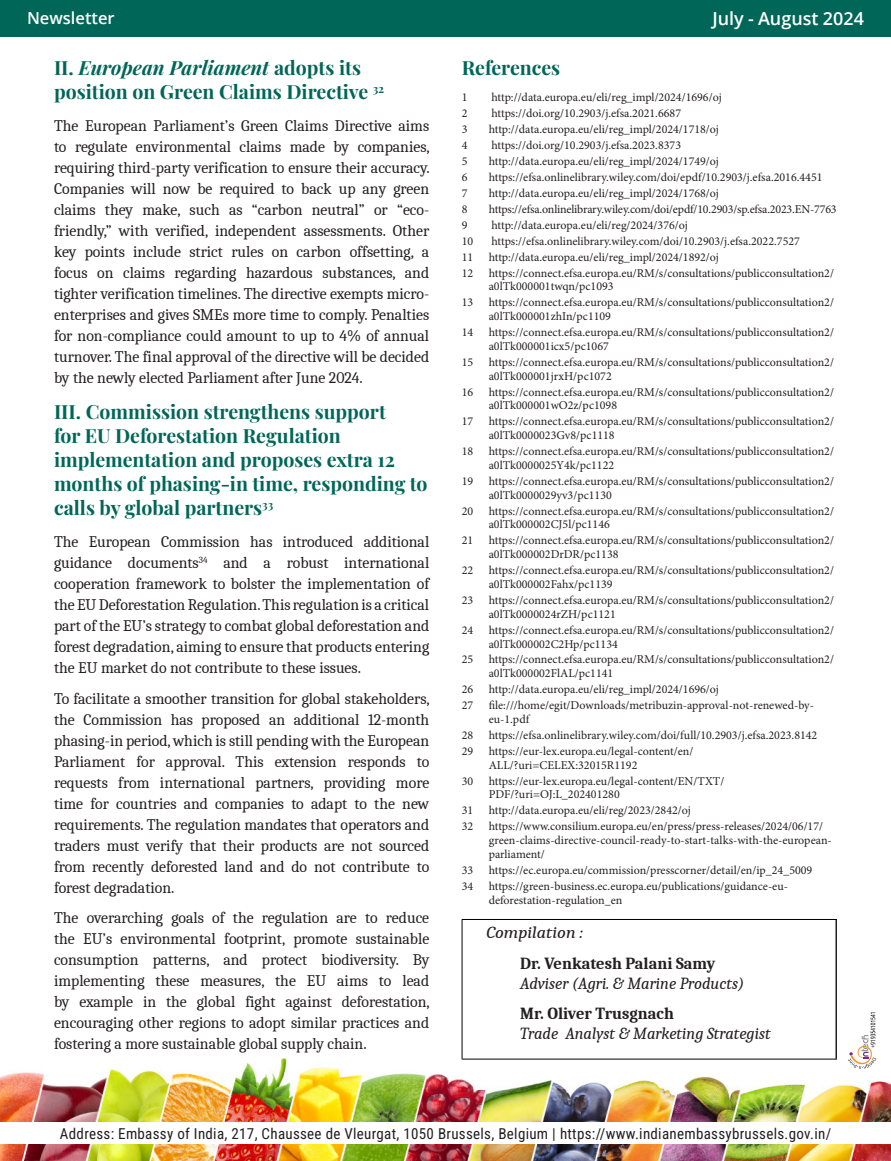
<style>
.page{position:relative;width:891px;height:1161px;background:#fff}
.page>*{position:absolute;margin:0;border:0;box-sizing:border-box;transform-origin:0 0}
.Heading{font:19.5px/24px "Playfair Display";color:#006658}
.t1{font:600 18px "Open Sans";color:#fff}
.Text_body{font:italic 16.5px/19.8px "Caladea";color:#231f20}
.Text_body-2{font:italic 16.5px "Caladea";color:#231f20;scale:1.1 1}
.t2{font:600 16.5px "Open Sans";color:#fff}
.BODY_TEXT{font:15.75px/21px "Caladea";color:#231f20;text-align:justify}
.BODY_TEXT-2{font:15px "Roboto Condensed";letter-spacing:.02em;color:#231f20}
.Footnote{font:12px/13.8px "Minion Pro";color:#231f20}
.s1{font-style:italic}
.s2{font-weight:700;font-style:normal}
</style>
<div class="page">
<div style="left:0;top:0;width:891px;height:37px;background:#006658"></div>
<img style="left:0;top:1058px;width:891px;height:103px">
<div style="left:0;top:1123px;width:891px;height:21px;background:#fff"></div>
<svg style="left:848px;top:1013px;width:28px;height:56px"></svg>
<hr style="left:836px;top:920px;width:1px;height:139px;background:#231f20">
<hr style="left:462px;top:919px;width:375px;height:1px;background:#000">
<hr style="left:462px;top:1059px;width:375px;height:1px;background:#000">
<hr style="left:462px;top:920px;width:1px;height:139px;background:#000">
<h3 class="t2" style="left:27px;top:7px;width:89px">Newsletter</h3>
<h2 class="t1" style="left:712px;top:6px;width:153px">July - August 2024</h2>
<p class="Heading" style="left:54px;top:54px;width:332px">II. <span class="s1">European Parliament</span> adopts its position on Green Claims Directive <sup>32</sup></p>
<p class="BODY_TEXT" style="left:54px;top:115px;width:377px">The European Parliament’s Green Claims Directive aims to regulate environmental claims made by companies, requiring third-party verification to ensure their accuracy.<br>Companies will now be required to back up any green claims they make, such as “carbon neutral” or “eco&shy;friendly,” with verified, independent assessments. Other key points include strict rules on carbon offsetting, a focus on claims regarding hazardous substances, and tighter verification timelines. The directive exempts micro&shy;enterprises and gives SMEs more time to comply. Penalties for non-compliance could amount to up to 4% of annual turnover. The final approval of the directive will be decided by the newly elected Parliament after June 2024.</p>
<p class="Heading" style="left:54px;top:398px;width:375px">III. Commission strengthens support<br>for EU Deforestation Regulation implementation and proposes extra 12 months of phasing-in time, responding to calls by global partners<sup>33</sup></p>
<p class="BODY_TEXT" style="left:54px;top:531px;width:377px">The European Commission has introduced additional guidance documents<sup>34</sup> and a robust international cooperation framework to bolster the implementation of the EU Deforestation Regulation. This regulation is a critical part of the EU’s strategy to combat global deforestation and forest degradation, aiming to ensure that products entering the EU market do not contribute to these issues.</p>
<p class="BODY_TEXT" style="left:54px;top:687px;width:377px">To facilitate a smoother transition for global stakeholders, the Commission has proposed an additional 12-month phasing-in period, which is still pending with the European Parliament for approval. This extension responds to requests from international partners, providing more time for countries and companies to adapt to the new requirements. The regulation mandates that operators and traders must verify that their products are not sourced from recently deforested land and do not contribute to forest degradation.</p>
<p class="BODY_TEXT" style="left:54px;top:907px;width:377px">The overarching goals of the regulation are to reduce the EU’s environmental footprint, promote sustainable consumption patterns, and protect biodiversity. By implementing these measures, the EU aims to lead by example in the global fight against deforestation, encouraging other regions to adopt similar practices and fostering a more sustainable global supply chain.</p>
<p class="Heading" style="left:462px;top:54px;width:100px">References</p>
<p class="Footnote" style="left:462px;top:90px;width:7px">1</p>
<p class="Footnote" style="left:491px;top:90px;width:232px">http://data.europa.eu/eli/reg_impl/2024/1696/oj</p>
<p class="Footnote" style="left:462px;top:106px;width:7px">2</p>
<p class="Footnote" style="left:491px;top:106px;width:191px">https://doi.org/10.2903/j.efsa.2021.6687</p>
<p class="Footnote" style="left:462px;top:122px;width:7px">3</p>
<p class="Footnote" style="left:489px;top:122px;width:232px">http://data.europa.eu/eli/reg_impl/2024/1718/oj</p>
<p class="Footnote" style="left:462px;top:138px;width:7px">4</p>
<p class="Footnote" style="left:491px;top:138px;width:191px">https://doi.org/10.2903/j.efsa.2023.8373</p>
<p class="Footnote" style="left:462px;top:154px;width:7px">5</p>
<p class="Footnote" style="left:489px;top:154px;width:232px">http://data.europa.eu/eli/reg_impl/2024/1749/oj</p>
<p class="Footnote" style="left:462px;top:170px;width:7px">6</p>
<p class="Footnote" style="left:489px;top:170px;width:335px">https://efsa.onlinelibrary.wiley.com/doi/epdf/10.2903/j.efsa.2016.4451</p>
<p class="Footnote" style="left:462px;top:186px;width:7px">7</p>
<p class="Footnote" style="left:489px;top:186px;width:232px">http://data.europa.eu/eli/reg_impl/2024/1768/oj</p>
<p class="Footnote" style="left:462px;top:202px;width:7px">8</p>
<p class="Footnote" style="left:489px;top:202px;width:350px">https://efsa.onlinelibrary.wiley.com/doi/epdf/10.2903/sp.efsa.2023.EN-7763</p>
<p class="Footnote" style="left:462px;top:218px;width:7px">9</p>
<p class="Footnote" style="left:491px;top:218px;width:198px">http://data.europa.eu/eli/reg/2024/376/oj</p>
<p class="Footnote" style="left:462px;top:234px;width:13px">10</p>
<p class="Footnote" style="left:491px;top:234px;width:310px">https://efsa.onlinelibrary.wiley.com/doi/10.2903/j.efsa.2022.7527</p>
<p class="Footnote" style="left:462px;top:250px;width:13px">11</p>
<p class="Footnote" style="left:489px;top:250px;width:232px">http://data.europa.eu/eli/reg_impl/2024/1892/oj</p>
<p class="Footnote" style="left:462px;top:266px;width:13px">12</p>
<p class="Footnote" style="left:489px;top:266px;width:347px">https://connect.efsa.europa.eu/RM/s/consultations/publicconsultation2/ a0lTk000001twqn/pc1093</p>
<p class="Footnote" style="left:462px;top:296px;width:13px">13</p>
<p class="Footnote" style="left:489px;top:296px;width:347px">https://connect.efsa.europa.eu/RM/s/consultations/publicconsultation2/ a0lTk000001zhIn/pc1109</p>
<p class="Footnote" style="left:462px;top:325px;width:13px">14</p>
<p class="Footnote" style="left:489px;top:325px;width:347px">https://connect.efsa.europa.eu/RM/s/consultations/publicconsultation2/ a0lTk000001icx5/pc1067</p>
<p class="Footnote" style="left:462px;top:355px;width:13px">15</p>
<p class="Footnote" style="left:489px;top:355px;width:347px">https://connect.efsa.europa.eu/RM/s/consultations/publicconsultation2/ a0lTk000001jrxH/pc1072</p>
<p class="Footnote" style="left:462px;top:385px;width:13px">16</p>
<p class="Footnote" style="left:489px;top:385px;width:347px">https://connect.efsa.europa.eu/RM/s/consultations/publicconsultation2/ a0lTk000001wO2z/pc1098</p>
<p class="Footnote" style="left:462px;top:415px;width:13px">17</p>
<p class="Footnote" style="left:489px;top:415px;width:347px">https://connect.efsa.europa.eu/RM/s/consultations/publicconsultation2/ a0lTk0000023Gv8/pc1118</p>
<p class="Footnote" style="left:462px;top:444px;width:13px">18</p>
<p class="Footnote" style="left:489px;top:444px;width:347px">https://connect.efsa.europa.eu/RM/s/consultations/publicconsultation2/ a0lTk0000025Y4k/pc1122</p>
<p class="Footnote" style="left:462px;top:474px;width:13px">19</p>
<p class="Footnote" style="left:489px;top:474px;width:347px">https://connect.efsa.europa.eu/RM/s/consultations/publicconsultation2/ a0lTk0000029yv3/pc1130</p>
<p class="Footnote" style="left:462px;top:504px;width:13px">20</p>
<p class="Footnote" style="left:489px;top:504px;width:347px">https://connect.efsa.europa.eu/RM/s/consultations/publicconsultation2/ a0lTk000002CJ5l/pc1146</p>
<p class="Footnote" style="left:462px;top:534px;width:13px">21</p>
<p class="Footnote" style="left:489px;top:534px;width:347px">https://connect.efsa.europa.eu/RM/s/consultations/publicconsultation2/ a0lTk000002DrDR/pc1138</p>
<p class="Footnote" style="left:462px;top:564px;width:13px">22</p>
<p class="Footnote" style="left:489px;top:564px;width:347px">https://connect.efsa.europa.eu/RM/s/consultations/publicconsultation2/ a0lTk000002Fahx/pc1139</p>
<p class="Footnote" style="left:462px;top:593px;width:13px">23</p>
<p class="Footnote" style="left:489px;top:593px;width:347px">https://connect.efsa.europa.eu/RM/s/consultations/publicconsultation2/ a0lTk0000024rZH/pc1121</p>
<p class="Footnote" style="left:462px;top:623px;width:13px">24</p>
<p class="Footnote" style="left:489px;top:623px;width:347px">https://connect.efsa.europa.eu/RM/s/consultations/publicconsultation2/ a0lTk000002C2Hp/pc1134</p>
<p class="Footnote" style="left:462px;top:653px;width:13px">25</p>
<p class="Footnote" style="left:489px;top:653px;width:347px">https://connect.efsa.europa.eu/RM/s/consultations/publicconsultation2/ a0lTk000002FlAL/pc1141</p>
<p class="Footnote" style="left:462px;top:683px;width:13px">26</p>
<p class="Footnote" style="left:489px;top:683px;width:232px">http://data.europa.eu/eli/reg_impl/2024/1696/oj</p>
<p class="Footnote" style="left:462px;top:699px;width:13px">27</p>
<p class="Footnote" style="left:489px;top:699px;width:327px">file:///home/egit/Downloads/metribuzin-approval-not-renewed-by&shy;eu-1.pdf</p>
<p class="Footnote" style="left:462px;top:728px;width:13px">28</p>
<p class="Footnote" style="left:489px;top:728px;width:330px">https://efsa.onlinelibrary.wiley.com/doi/full/10.2903/j.efsa.2023.8142</p>
<p class="Footnote" style="left:462px;top:744px;width:13px">29</p>
<p class="Footnote" style="left:489px;top:744px;width:206px">https://eur-lex.europa.eu/legal-content/en/<br>ALL/?uri=CELEX:32015R1192</p>
<p class="Footnote" style="left:462px;top:774px;width:13px">30</p>
<p class="Footnote" style="left:489px;top:774px;width:237px">https://eur-lex.europa.eu/legal-content/EN/TXT/<br>PDF/?uri=OJ:L_202401280</p>
<p class="Footnote" style="left:462px;top:804px;width:13px">31</p>
<p class="Footnote" style="left:489px;top:804px;width:204px">http://data.europa.eu/eli/reg/2023/2842/oj</p>
<p class="Footnote" style="left:462px;top:820px;width:13px">32</p>
<p class="Footnote" style="left:489px;top:820px;width:345px">https://www.consilium.europa.eu/en/press/press-releases/2024/06/17/ green-claims-directive-council-ready-to-start-talks-with-the-european&shy;parliament/</p>
<p class="Footnote" style="left:462px;top:863px;width:13px">33</p>
<p class="Footnote" style="left:489px;top:863px;width:325px">https://ec.europa.eu/commission/presscorner/detail/en/ip_24_5009</p>
<p class="Footnote" style="left:462px;top:879px;width:13px">34</p>
<p class="Footnote" style="left:489px;top:879px;width:301px">https://green-business.ec.europa.eu/publications/guidance-eu&shy;deforestation-regulation_en</p>
<p class="Text_body-2" style="left:486px;top:923px;width:89px">Compilation :</p>
<p class="Text_body" style="left:520px;top:953px;width:226px"><span class="s2">Dr. Venkatesh Palani Samy<br></span>Adviser (Agri. &amp; Marine Products)</p>
<p class="Text_body" style="left:520px;top:1003px;width:252px"><span class="s2">Mr. Oliver Trusgnach<br></span>Trade Analyst &amp; Marketing Strategist</p>
<p class="BODY_TEXT-2" style="left:60px;top:1123px;width:773px">Address: Embassy of India, 217, Chaussee de Vleurgat, 1050 Brussels, Belgium | https://www.indianembassybrussels.gov.in/</p>
</div>
